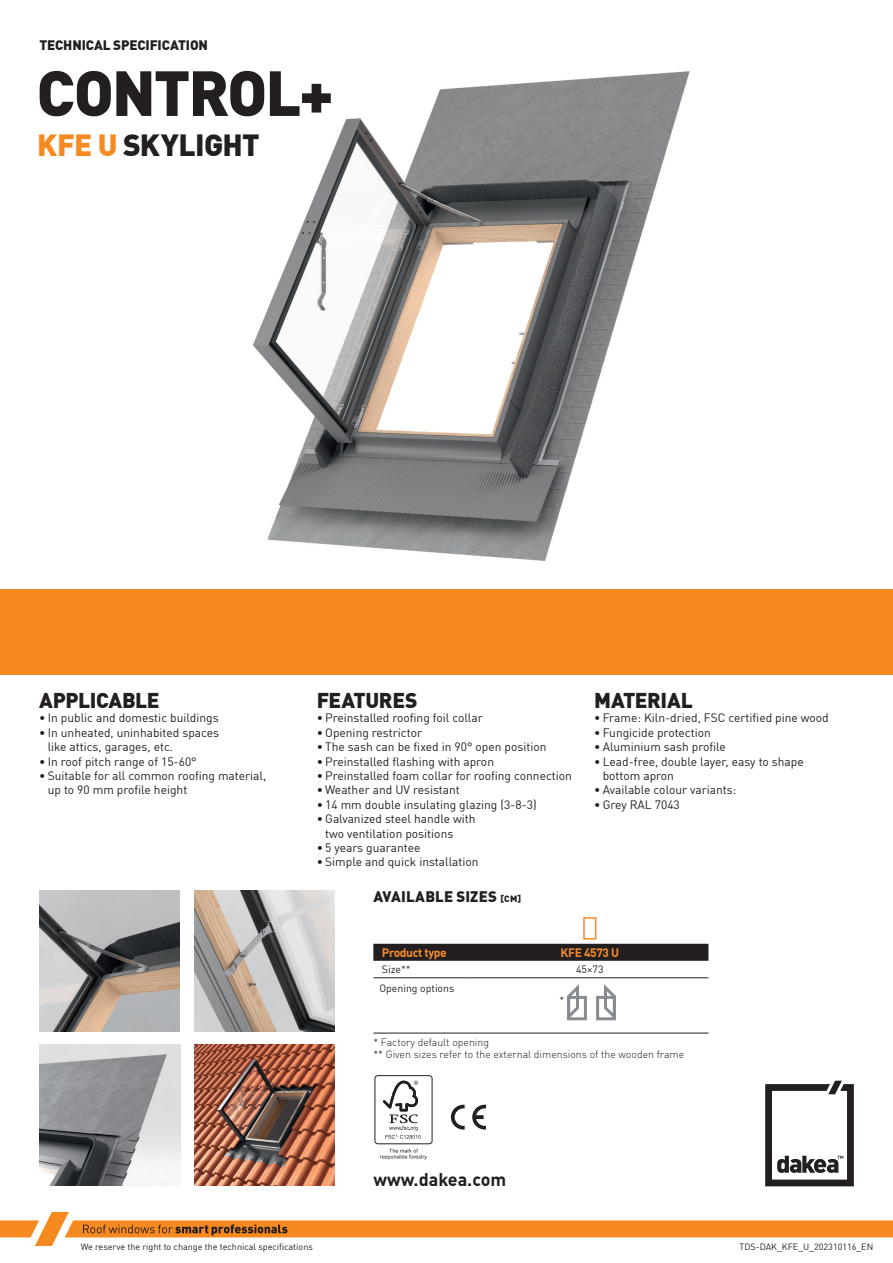
<style>
.page{position:relative;width:893px;height:1263px;background:#fff}
.page>*{position:absolute;margin:0;border:0;box-sizing:border-box;transform-origin:0 0}
.t1{font:900 62.7px "DIN Offc Pro";letter-spacing:-.03em;color:#231f20}
.t2{font:900 30px "DIN Offc Pro";letter-spacing:-.025em;color:#231f20}
.t3{font:900 21px "DIN Offc Pro";letter-spacing:-.02em;color:#231f20}
.t4{font:700 18px "DIN Offc Pro";color:#231f20}
.t5{font:900 15px "DIN Offc Pro";letter-spacing:.01em;color:#231f20}
.t6{font:900 13.5px "DIN Offc Pro";letter-spacing:-.01em;color:#231f20}
.t7{font:12px/14.4px "DIN Offc Pro";color:#231f20}
.t8{font:700 12px "DIN Offc Pro";letter-spacing:-.03em;color:#f58b2e}
.t9{font:300 10.5px/12.6px "DIN Offc Pro";color:#231f20}
.t10{font:10.5px "DIN Offc Pro";color:#231f20}
.t11{font:9px "DIN Offc Pro";color:#231f20}
.s1{color:#f6891f}
.s2{font-size:9px}
.s3{font-weight:300}
</style>
<div class="page">
<svg style="left:765px;top:1081px;width:89px;height:105px"></svg>
<svg style="left:0;top:1212px;width:893px;height:34px"></svg>
<img style="left:253px;top:71px;width:437px;height:490px">
<div style="left:0;top:589px;width:893px;height:85px;background:#f6891f"></div>
<img style="left:194px;top:1045px;width:141px;height:140px">
<img style="left:39px;top:891px;width:141px;height:140px">
<img style="left:194px;top:891px;width:141px;height:140px">
<img style="left:40px;top:1045px;width:140px;height:140px">
<svg style="left:451px;top:1105px;width:14px;height:24px"></svg>
<svg style="left:472px;top:1105px;width:14px;height:24px"></svg>
<svg style="left:374px;top:1075px;width:59px;height:85px"></svg>
<div style="left:373px;top:944px;width:335px;height:17px;background:#231f20"></div>
<hr style="left:373px;top:1033px;width:98px;height:1px;background:#231f20">
<hr style="left:471px;top:1033px;width:237px;height:1px;background:#231f20">
<hr style="left:373px;top:977px;width:98px;height:1px;background:#231f20">
<hr style="left:471px;top:977px;width:237px;height:1px;background:#231f20">
<div style="left:583px;top:917px;width:13px;height:22px;border:2px solid #f58b2e"></div>
<div style="left:567px;top:996px;width:20px;height:24px;border:3px solid #888c90"></div>
<svg style="left:567px;top:984px;width:13px;height:37px"></svg>
<div style="left:596px;top:996px;width:20px;height:24px;border:3px solid #888c90"></div>
<svg style="left:602px;top:984px;width:14px;height:37px"></svg>
<p class="t6" style="left:39px;top:33px;width:170px">TECHNICAL SPECIFICATION</p>
<h1 class="t1" style="left:37px;top:39px;width:299px">CONTROL+</h1>
<h2 class="t2" style="left:37px;top:120px;width:224px"><span class="s1">KFE U</span> SKYLIGHT</h2>
<h3 class="t3" style="left:39px;top:682px;width:122px">APPLICABLE</h3>
<p class="t7" style="left:39px;top:710px;width:181px">• In public and domestic buildings</p>
<p class="t7" style="left:48px;top:724px;width:173px;text-indent:-9px">• In unheated, uninhabited spaces like attics, garages, etc.</p>
<p class="t7" style="left:39px;top:753px;width:159px">• In roof pitch range of 15-60°</p>
<p class="t7" style="left:48px;top:767px;width:220px;text-indent:-9px">• Suitable for all common roofing material, up to 90 mm profile height</p>
<h3 class="t3" style="left:317px;top:682px;width:102px">FEATURES</h3>
<p class="t7" style="left:317px;top:710px;width:168px">• Preinstalled roofing foil collar</p>
<p class="t7" style="left:317px;top:724px;width:107px">• Opening restrictor</p>
<p class="t7" style="left:317px;top:738px;width:231px">• The sash can be fixed in 90° open position</p>
<p class="t7" style="left:317px;top:753px;width:179px">• Preinstalled flashing with apron</p>
<p class="t7" style="left:317px;top:767px;width:257px">• Preinstalled foam collar for roofing connection</p>
<p class="t7" style="left:317px;top:782px;width:145px">• Weather and UV resistant</p>
<p class="t7" style="left:317px;top:796px;width:221px">• 14 mm double insulating glazing (3-8-3)</p>
<p class="t7" style="left:325px;top:810px;width:152px;text-indent:-9px">• Galvanized steel handle with two ventilation positions</p>
<p class="t7" style="left:317px;top:839px;width:105px">• 5 years guarantee</p>
<p class="t7" style="left:317px;top:854px;width:163px">• Simple and quick installation</p>
<p class="t5" style="left:373px;top:884px;width:149px">AVAILABLE SIZES <span class="s2">[CM]</span></p>
<h3 class="t3" style="left:594px;top:682px;width:100px">MATERIAL</h3>
<p class="t7" style="left:594px;top:710px;width:236px">• Frame: Kiln-dried, FSC certified pine wood</p>
<p class="t7" style="left:594px;top:724px;width:118px">• Fungicide protection</p>
<p class="t7" style="left:594px;top:738px;width:133px">• Aluminium sash profile</p>
<p class="t7" style="left:603px;top:753px;width:203px;text-indent:-9px">• Lead-free, double layer, easy to shape bottom apron</p>
<p class="t7" style="left:594px;top:782px;width:144px">• Available colour variants:</p>
<p class="t7" style="left:594px;top:796px;width:87px">• Grey RAL 7043</p>
<p class="t8" style="left:382px;top:942px;width:67px">Product type</p>
<p class="t8" style="left:560px;top:942px;width:60px">KFE 4573 U</p>
<p class="t10" style="left:382px;top:961px;width:31px">Size<span class="s3">**</span></p>
<p class="t10" style="left:576px;top:961px;width:29px">45×73</p>
<p class="t10" style="left:379px;top:980px;width:76px">Opening options</p>
<p class="t9" style="left:559px;top:993px;width:6px">*</p>
<p class="t9" style="left:373px;top:1035px;width:312px">* Factory default opening<br>** Given sizes refer to the external dimensions of the wooden frame</p>
<h3 class="t4" style="left:373px;top:1164px;width:134px">www.dakea.com</h3>
<p class="t11" style="left:81px;top:1239px;width:234px">We reserve the right to change the technical specifications</p>
<p class="t11" style="left:740px;top:1239px;width:135px">TDS-DAK_KFE_U_202310116_EN</p>
</div>
